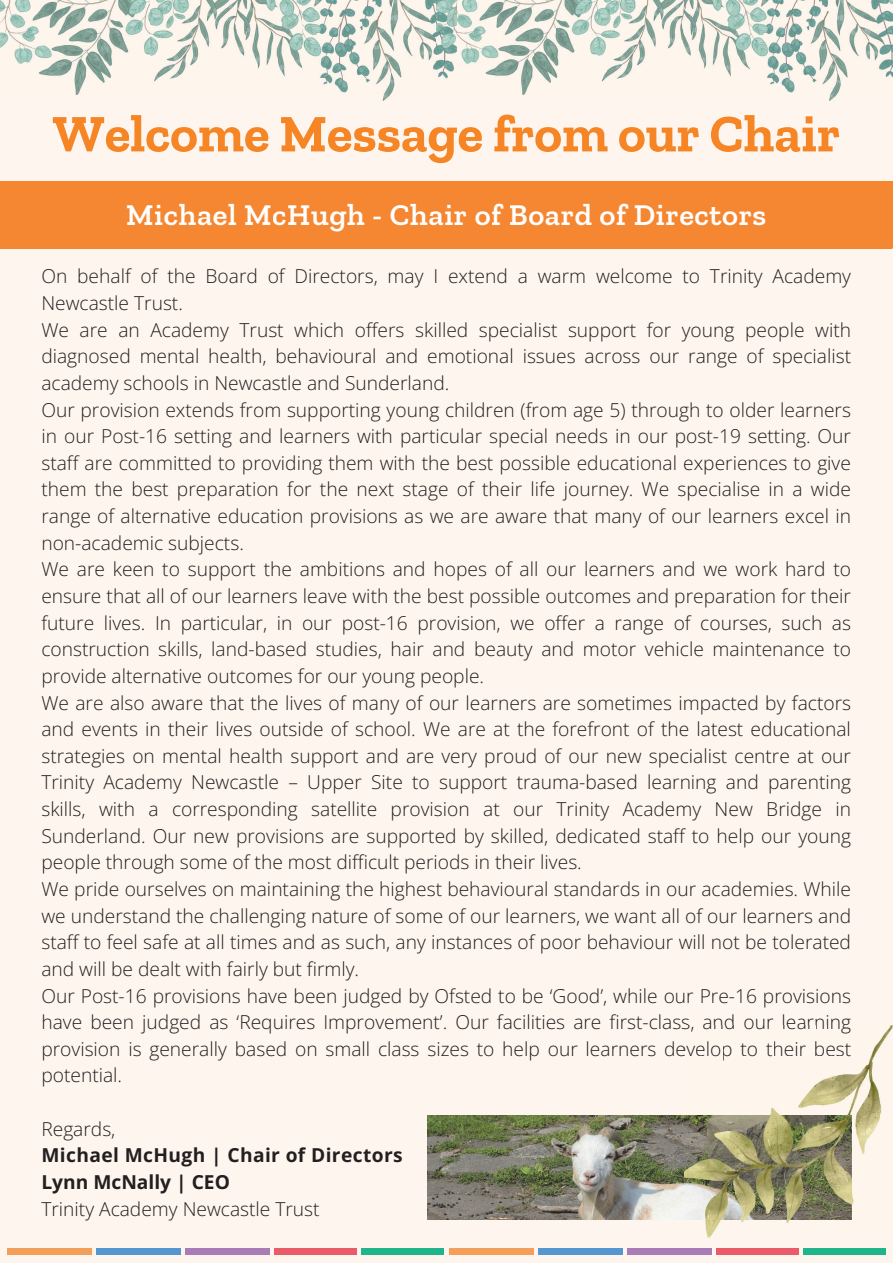
<style>
.page{position:relative;width:893px;height:1263px;background:#fef6ee}
.page>*{position:absolute;margin:0;border:0;box-sizing:border-box;transform-origin:0 0}
.t1{font:700 52.8px "Zilla Slab";color:#f58525}
.t2{font:600 30.75px "Zilla Slab";letter-spacing:.02em;color:#fff}
.t3{font:300 19.2px/26.7px "Open Sans";color:#231f20}
.t4{font:700 19.2px/26.7px "Open Sans";letter-spacing:.02em;color:#231f20}
</style>
<div class="page">
<svg style="left:0;top:0;width:893px;height:101px"></svg>
<div style="left:0;top:181px;width:893px;height:68px;background:#f58732"></div>
<div style="left:127px;top:205px;width:26px;height:20px;background:#f58732"></div>
<div style="left:155px;top:205px;width:8px;height:20px;background:#f58732"></div>
<div style="left:165px;top:211px;width:12px;height:14px;background:#f58732"></div>
<div style="left:179px;top:204px;width:17px;height:21px;background:#f58732"></div>
<div style="left:198px;top:211px;width:14px;height:14px;background:#f58732"></div>
<div style="left:214px;top:211px;width:13px;height:14px;background:#f58732"></div>
<div style="left:229px;top:204px;width:7px;height:21px;background:#f58732"></div>
<div style="left:245px;top:205px;width:25px;height:20px;background:#f58732"></div>
<div style="left:273px;top:211px;width:13px;height:14px;background:#f58732"></div>
<div style="left:288px;top:205px;width:21px;height:20px;background:#f58732"></div>
<div style="left:311px;top:211px;width:17px;height:14px;background:#f58732"></div>
<div style="left:330px;top:211px;width:16px;height:21px;background:#f58732"></div>
<div style="left:348px;top:204px;width:16px;height:21px;background:#f58732"></div>
<svg style="left:374px;top:216px;width:7px;height:3px"></svg>
<div style="left:391px;top:205px;width:17px;height:20px;background:#f58732"></div>
<div style="left:411px;top:204px;width:16px;height:21px;background:#f58732"></div>
<div style="left:429px;top:211px;width:14px;height:14px;background:#f58732"></div>
<div style="left:445px;top:205px;width:8px;height:20px;background:#f58732"></div>
<div style="left:455px;top:211px;width:11px;height:14px;background:#f58732"></div>
<div style="left:475px;top:211px;width:15px;height:14px;background:#f58732"></div>
<div style="left:492px;top:203px;width:12px;height:22px;background:#f58732"></div>
<div style="left:510px;top:205px;width:17px;height:20px;background:#f58732"></div>
<div style="left:529px;top:211px;width:14px;height:14px;background:#f58732"></div>
<div style="left:546px;top:211px;width:14px;height:14px;background:#f58732"></div>
<div style="left:562px;top:211px;width:11px;height:14px;background:#f58732"></div>
<div style="left:576px;top:204px;width:15px;height:21px;background:#f58732"></div>
<div style="left:600px;top:211px;width:15px;height:14px;background:#f58732"></div>
<div style="left:617px;top:203px;width:11px;height:22px;background:#f58732"></div>
<div style="left:635px;top:205px;width:19px;height:20px;background:#f58732"></div>
<div style="left:657px;top:205px;width:7px;height:20px;background:#f58732"></div>
<div style="left:666px;top:211px;width:12px;height:14px;background:#f58732"></div>
<div style="left:680px;top:211px;width:13px;height:14px;background:#f58732"></div>
<div style="left:695px;top:211px;width:13px;height:14px;background:#f58732"></div>
<div style="left:710px;top:207px;width:11px;height:18px;background:#f58732"></div>
<div style="left:723px;top:211px;width:14px;height:14px;background:#f58732"></div>
<div style="left:739px;top:211px;width:12px;height:14px;background:#f58732"></div>
<div style="left:753px;top:211px;width:12px;height:14px;background:#f58732"></div>
<img style="left:427px;top:1116px;width:257px;height:104px">
<svg style="left:684px;top:1025px;width:209px;height:213px"></svg>
<img style="left:684px;top:1116px;width:167px;height:104px">
<svg style="left:7px;top:1249px;width:792px;height:6px;background:#a98d95"></svg>
<div style="left:803px;top:1249px;width:83px;height:6px;background:#20b48a"></div>
<h1 class="t1" style="left:53px;top:102px;width:789px">Welcome Message from our Chair</h1>
<h2 class="t2" style="left:126px;top:196px;width:642px">Michael McHugh - Chair of Board of Directors</h2>
<p class="t3" style="left:41px;top:263px;width:811px">On behalf of the Board of Directors, may I extend a warm welcome to Trinity Academy Newcastle Trust.<br>We are an Academy Trust which offers skilled specialist support for young people with diagnosed mental health, behavioural and emotional issues across our range of specialist academy schools in Newcastle and Sunderland.<br>Our provision extends from supporting young children (from age 5) through to older learners in our Post-16 setting and learners with particular special needs in our post-19 setting. Our staff are committed to providing them with the best possible educational experiences to give them the best preparation for the next stage of their life journey. We specialise in a wide range of alternative education provisions as we are aware that many of our learners excel in non-academic subjects.<br>We are keen to support the ambitions and hopes of all our learners and we work hard to ensure that all of our learners leave with the best possible outcomes and preparation for their future lives. In particular, in our post-16 provision, we offer a range of courses, such as construction skills, land-based studies, hair and beauty and motor vehicle maintenance to provide alternative outcomes for our young people.<br>We are also aware that the lives of many of our learners are sometimes impacted by factors and events in their lives outside of school. We are at the forefront of the latest educational strategies on mental health support and are very proud of our new specialist centre at our Trinity Academy Newcastle – Upper Site to support trauma-based learning and parenting skills, with a corresponding satellite provision at our Trinity Academy New Bridge in Sunderland. Our new provisions are supported by skilled, dedicated staff to help our young people through some of the most difficult periods in their lives.<br>We pride ourselves on maintaining the highest behavioural standards in our academies. While we understand the challenging nature of some of our learners, we want all of our learners and staff to feel safe at all times and as such, any instances of poor behaviour will not be tolerated and will be dealt with fairly but firmly.<br>Our Post-16 provisions have been judged by Ofsted to be ‘Good’, while our Pre-16 provisions have been judged as ‘Requires Improvement’. Our facilities are first-class, and our learning provision is generally based on small class sizes to help our learners develop to their best potential.</p>
<p class="t3" style="left:41px;top:1115px;width:76px">Regards,</p>
<p class="t4" style="left:41px;top:1142px;width:363px">Michael McHugh | Chair of Directors<br>Lynn McNally | CEO</p>
<p class="t3" style="left:41px;top:1195px;width:280px">Trinity Academy Newcastle Trust</p>
</div>
